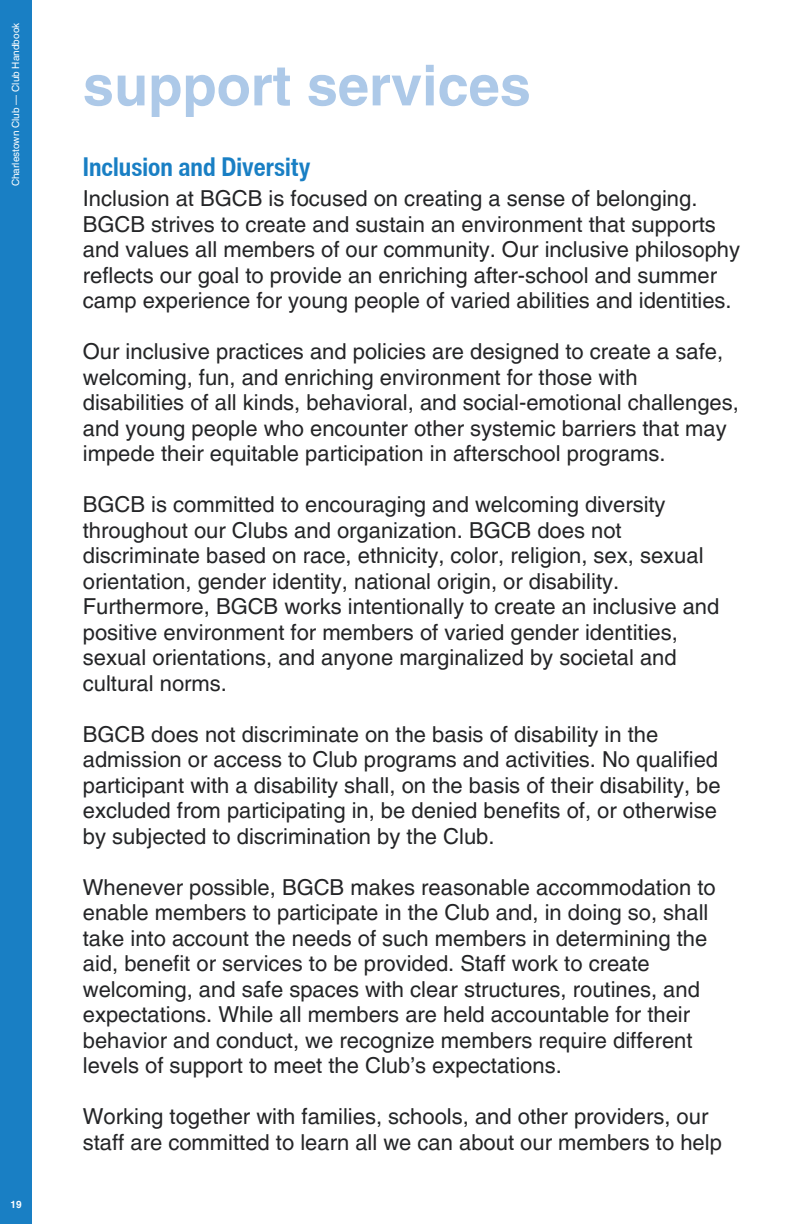
<style>
.page{position:relative;width:792px;height:1224px;background:#fff}
.page>*{position:absolute;margin:0;border:0;box-sizing:border-box;transform-origin:0 0}
.t1{font:700 56px "Helvetica LT Pro";color:#adc9e8}
.t2{font:700 condensed 26px "Helvetica Now Text";color:#197fc4}
.t3{font:22px/25.6px "Helvetica LT Pro";color:#242527}
.t4{font:10px "Helvetica LT Pro";color:#fff}
.t5{font:700 10px "Helvetica LT Pro";color:#fff}
</style>
<div class="page">
<div style="left:0;top:0;width:32px;height:1224px;background:#197fc4"></div>
<h3 class="t4" style="left:12px;top:186px;width:165px;rotate:-90deg">Charlestown Club — Club Handbook</h3>
<h3 class="t5" style="left:10px;top:1201px;width:13px">19</h3>
<p class="t1" style="left:83px;top:65px;width:450px">support services</p>
<p class="t2" style="left:83px;top:148px;width:229px">Inclusion and Diversity</p>
<h1 class="t3" style="left:83px;top:188px;width:659px">Inclusion at BGCB is focused on creating a sense of belonging.<br>BGCB strives to create and sustain an environment that supports and values all members of our community. Our inclusive philosophy reflects our goal to provide an enriching after-school and summer camp experience for young people of varied abilities and identities.</h1>
<h2 class="t3" style="left:83px;top:341px;width:658px">Our inclusive practices and policies are designed to create a safe, welcoming, fun, and enriching environment for those with disabilities of all kinds, behavioral, and social-emotional challenges, and young people who encounter other systemic barriers that may impede their equitable participation in afterschool programs.</h2>
<h3 class="t3" style="left:83px;top:494px;width:638px">BGCB is committed to encouraging and welcoming diversity throughout our Clubs and organization. BGCB does not discriminate based on race, ethnicity, color, religion, sex, sexual orientation, gender identity, national origin, or disability.<br>Furthermore, BGCB works intentionally to create an inclusive and positive environment for members of varied gender identities, sexual orientations, and anyone marginalized by societal and cultural norms.</h3>
<h3 class="t3" style="left:83px;top:723px;width:639px">BGCB does not discriminate on the basis of disability in the admission or access to Club programs and activities. No qualified participant with a disability shall, on the basis of their disability, be excluded from participating in, be denied benefits of, or otherwise by subjected to discrimination by the Club.</h3>
<h3 class="t3" style="left:83px;top:876px;width:634px">Whenever possible, BGCB makes reasonable accommodation to enable members to participate in the Club and, in doing so, shall take into account the needs of such members in determining the aid, benefit or services to be provided. Staff work to create welcoming, and safe spaces with clear structures, routines, and expectations. While all members are held accountable for their behavior and conduct, we recognize members require different levels of support to meet the Club’s expectations.</h3>
<h3 class="t3" style="left:83px;top:1106px;width:641px">Working together with families, schools, and other providers, our staff are committed to learn all we can about our members to help</h3>
</div>
